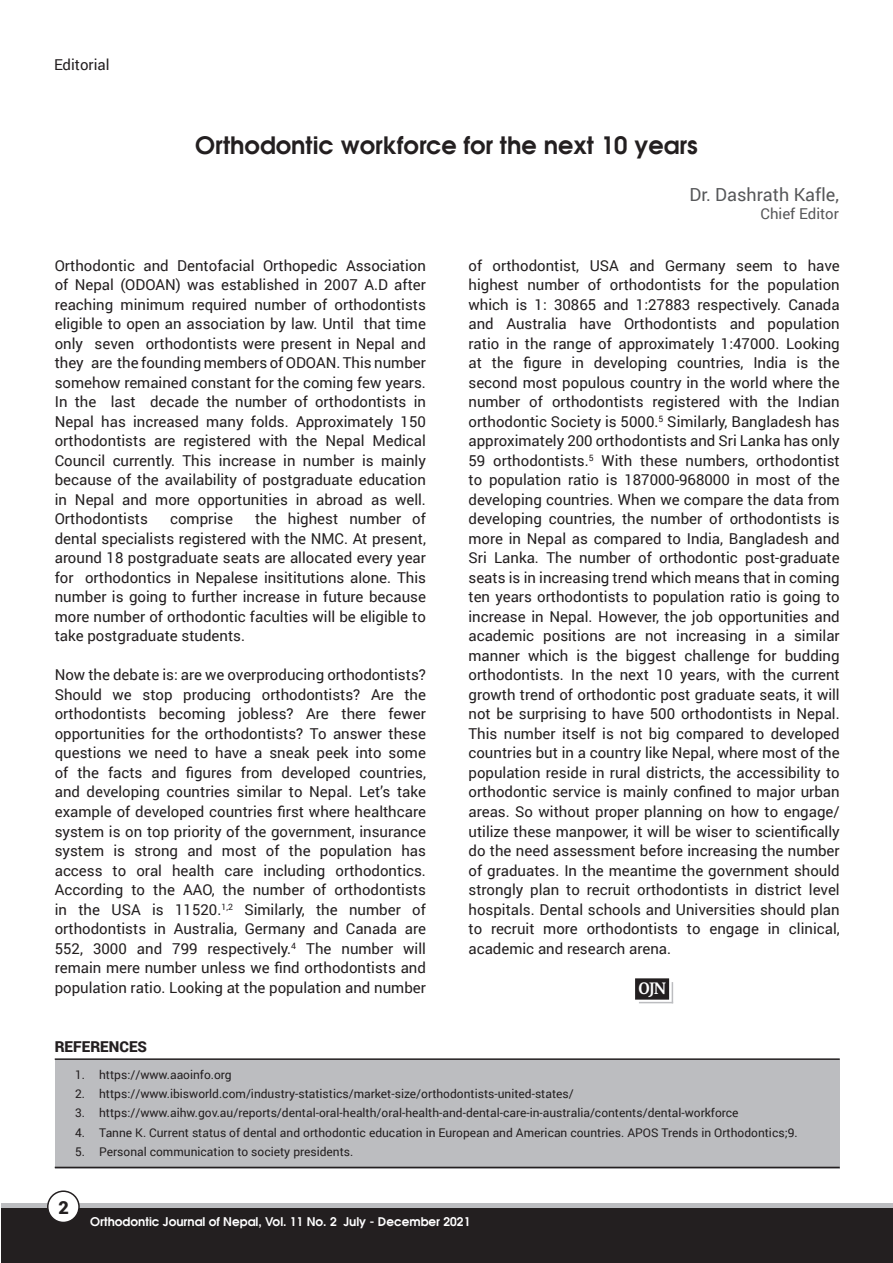
<style>
.page{position:relative;width:893px;height:1263px;background:#fff}
.page>*{position:absolute;margin:0;border:0;box-sizing:border-box;transform-origin:0 0}
.t1{font:24px "Avalon";color:#231f20}
.t2{font:18px "Roboto";color:#57585a}
.t3{font:700 18px "Enigma Pro";color:#fff}
.t4{font:900 18px "Roboto";color:#231f20}
.t5{font:15px/19.5px "Roboto";color:#231f20;text-align:justify}
.t6{font:15px "Roboto";color:#57585a}
.t7{font:900 15px "Roboto";color:#231f20}
.t8{font:12px "Roboto";color:#231f20}
.t9{font:12px "Avalon";color:#fff}
</style>
<div class="page">
<div style="left:2px;top:1203px;width:891px;height:22px;background:linear-gradient(to right,#bcbdc0,#bcbdc0)"></div>
<div style="left:2px;top:1209px;width:891px;height:54px;background:#231f20"></div>
<div style="left:48px;top:1191px;width:31px;height:31px;background:#fff;border-radius:50%"></div>
<div style="left:47px;top:1190px;width:33px;height:33px;border:2px solid #231f20;border-radius:50%"></div>
<div style="left:636px;top:979px;width:32px;height:20px;background:#231f20"></div>
<div style="left:635px;top:978px;width:34px;height:22px;border:2px solid #231f20"></div>
<svg style="left:672px;top:982px;width:1px;height:20px"></svg>
<hr style="left:639px;top:1002px;width:34px;height:1px;background:#bcbdc0">
<div style="left:55px;top:1059px;width:785px;height:109px;background:#bcbdc0"></div>
<hr style="left:55px;top:1058px;width:785px;height:2px;background:#231f20">
<hr style="left:55px;top:1167px;width:785px;height:1px;background:#231f20">
<p class="t5" style="left:54px;top:54px;width:57px">Editorial</p>
<p class="t1" style="left:195px;top:129px;width:504px">Orthodontic workforce for the next 10 years</p>
<p class="t2" style="left:689px;top:182px;width:151px">Dr. Dashrath Kafle,</p>
<p class="t6" style="left:760px;top:203px;width:80px">Chief Editor</p>
<p class="t5" style="left:55px;top:255px;width:373px">Orthodontic and Dentofacial Orthopedic Association of Nepal (ODOAN) was established in 2007 A.D after reaching minimum required number of orthodontists eligible to open an association by law. Until that time only seven orthodontists were present in Nepal and they are the founding members of ODOAN. This number somehow remained constant for the coming few years.<br>In the last decade the number of orthodontists in Nepal has increased many folds. Approximately 150 orthodontists are registered with the Nepal Medical Council currently. This increase in number is mainly because of the availability of postgraduate education in Nepal and more opportunities in abroad as well.<br>Orthodontists</p>
<p class="t5" style="left:55px;top:509px;width:373px;text-indent:200px">the highest number of dental specialists registered with the NMC. At present, around 18 postgraduate seats are allocated every year for orthodontics in Nepalese insititutions alone. This number is going to further increase in future because more number of orthodontic faculties will be eligible to take postgraduate students.</p>
<p class="t5" style="left:55px;top:665px;width:373px">Now the debate is: are we overproducing orthodontists?<br>Should we stop producing orthodontists? Are the orthodontists becoming jobless? Are there fewer opportunities for the orthodontists? To answer these questions we need to have a sneak peek into some of the facts and figures from developed countries, and developing countries similar to Nepal. Let’s take example of developed countries first where healthcare system is on top priority of the government, insurance system is strong and most of the population has access to oral health care including orthodontics.<br>According to the AAO, the number of orthodontists in the USA is 11520.<sup>1,2</sup> Similarly, the number of orthodontists in Australia, Germany and Canada are 552, 3000 and 799 respectively.<sup>4</sup> The number will remain mere number unless we find orthodontists and population ratio. Looking at the population and number</p>
<p class="t5" style="left:170px;top:509px;width:64px">comprise</p>
<p class="t7" style="left:55px;top:1036px;width:94px">REFERENCES</p>
<p class="t5" style="left:468px;top:255px;width:373px">of orthodontist, USA and Germany seem to have highest number of orthodontists for the population which is 1: 30865 and 1:27883 respectively. Canada and Australia have Orthodontists and population ratio in the range of approximately 1:47000. Looking at the figure in developing countries, India is the second most populous country in the world where the number of orthodontists registered with the Indian orthodontic Society is 5000.<sup>5</sup> Similarly, Bangladesh has approximately 200 orthodontists and Sri Lanka has only 59 orthodontists.<sup>5</sup> With these numbers, orthodontist to population ratio is 187000-968000 in most of the developing countries. When we compare the data from developing countries, the number of orthodontists is more in Nepal as compared to India, Bangladesh and Sri Lanka. The number of orthodontic post-graduate seats is in increasing trend which means that in coming ten years orthodontists to population ratio is going to increase in Nepal. However, the job opportunities and academic positions are not increasing in a similar manner which is the biggest challenge for budding orthodontists. In the next 10 years, with the current growth trend of orthodontic post graduate seats, it will not be surprising to have 500 orthodontists in Nepal.<br>This number itself is not big compared to developed countries but in a country like Nepal, where most of the population reside in rural districts, the accessibility to orthodontic service is mainly confined to major urban areas. So without proper planning on how to engage/ utilize these manpower, it will be wiser to scientifically do the need assessment before increasing the number of graduates. In the meantime the government should strongly plan to recruit orthodontists in district level hospitals. Dental schools and Universities should plan to recruit more orthodontists to engage in clinical, academic and research arena.</p>
<p class="t3" style="left:638px;top:976px;width:30px">OJN</p>
<p class="t8" style="left:75px;top:1066px;width:158px">1. https://www.aaoinfo.org</p>
<p class="t8" style="left:75px;top:1085px;width:500px">2. https://www.ibisworld.com/industry-statistics/market-size/orthodontists-united-states/</p>
<p class="t8" style="left:75px;top:1104px;width:665px">3. https://www.aihw.gov.au/reports/dental-oral-health/oral-health-and-dental-care-in-australia/contents/dental-workforce</p>
<p class="t8" style="left:75px;top:1124px;width:724px">4. Tanne K. Current status of dental and orthodontic education in European and American countries. APOS Trends in Orthodontics;9.</p>
<p class="t8" style="left:75px;top:1143px;width:280px">5. Personal communication to society presidents.</p>
<p class="t4" style="left:58px;top:1194px;width:12px">2</p>
<p class="t9" style="left:90px;top:1213px;width:382px">Orthodontic Journal of Nepal, Vol. 11 No. 2 July - December 2021</p>
</div>
